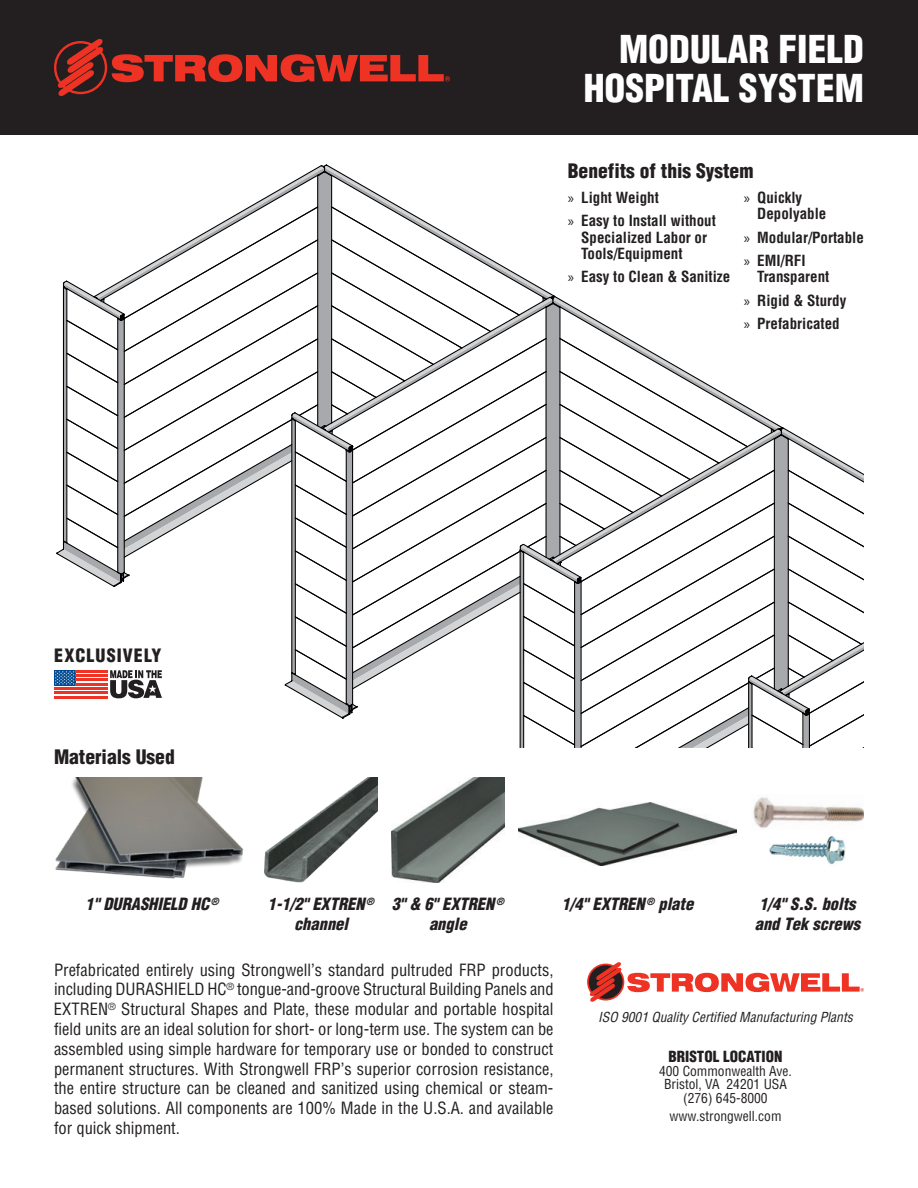
<style>
.page{position:relative;width:918px;height:1188px;background:#fff}
.page>*{position:absolute;margin:0;border:0;box-sizing:border-box;transform-origin:0 0}
.t1{font:900 condensed 37.5px/39px "Helvetica";color:#fff;text-align:right}
.t2{font:900 condensed 19.5px "Helvetica";color:#231f20}
.t3{font:900 condensed 18px "Helvetica";letter-spacing:.06em;color:#231f20}
.t4{font:condensed 16.5px/19.8px "Helvetica";color:#231f20;text-align:justify}
.t5{font:italic 900 condensed 16.5px/19.8px "Helvetica";color:#231f20;text-align:center}
.t6{font:700 condensed 15px/23.2px "Helvetica";color:#231f20}
.t7{font:900 condensed 15px "Helvetica";color:#231f20}
.t8{font:condensed 13.5px/13.5px "Helvetica";color:#231f20;text-align:center}
.t9{font:italic condensed 13.5px "Helvetica";color:#231f20}
.s1{font-family:"Myriad Pro";font-weight:400;font-stretch:normal}
</style>
<div class="page">
<div style="left:0;top:0;width:918px;height:135px;background:#231f20"></div>
<svg style="left:54px;top:39px;width:396px;height:57px"></svg>
<img style="left:55px;top:777px;width:189px;height:102px">
<img style="left:265px;top:777px;width:112px;height:106px">
<img style="left:392px;top:777px;width:112px;height:105px">
<img style="left:518px;top:802px;width:219px;height:63px">
<img style="left:770px;top:836px;width:75px;height:29px">
<img style="left:753px;top:797px;width:111px;height:31px">
<svg style="left:588px;top:962px;width:276px;height:40px"></svg>
<div style="left:54px;top:670px;width:21px;height:15px;background:#004a91"></div>
<hr style="left:54px;top:696px;width:53px;height:2px;background:#ee3224">
<hr style="left:54px;top:692px;width:53px;height:2px;background:#ee3224">
<hr style="left:54px;top:688px;width:53px;height:2px;background:#ee3224">
<svg style="left:55px;top:164px;width:809px;height:584px"></svg>
<h1 class="t1" style="left:584px;top:29px;width:282px">MODULAR FIELD<br>HOSPITAL SYSTEM</h1>
<p class="t3" style="left:54px;top:644px;width:109px">EXCLUSIVELY</p>
<p class="t2" style="left:54px;top:744px;width:122px">Materials Used</p>
<p class="t2" style="left:568px;top:158px;width:187px">Benefits of this System</p>
<p class="t6" style="left:568px;top:186px;width:150px"><span class="s1">x</span> Light Weight<br><span class="s1">x</span> Easy to Install without</p>
<p class="t6" style="left:581px;top:229px;width:127px;line-height:16.5px">Specialized Labor or<br>Tools/Equipment</p>
<p class="t6" style="left:568px;top:265px;width:164px"><span class="s1">x</span> Easy to Clean &amp; Sanitize</p>
<p class="t6" style="left:757px;top:189px;width:71px;line-height:16.5px;text-indent:-14px"><span class="s1">x</span> Quickly<br>Depolyable</p>
<p class="t6" style="left:744px;top:225px;width:122px"><span class="s1">x</span> Modular/Portable <span class="s1">x</span> EMI/RFI</p>
<p class="t6" style="left:744px;top:265px;width:104px;text-align:center">Transparent<br><span class="s1">x</span> Rigid &amp; Sturdy <span class="s1">x</span> Prefabricated</p>
<p class="t5" style="left:85px;top:894px;width:135px">1" DURASHIELD HC <sup>®</sup></p>
<p class="t5" style="left:268px;top:894px;width:108px">1-1/2" EXTREN <sup>® </sup>channel</p>
<p class="t5" style="left:392px;top:894px;width:114px">3" &amp; 6" EXTREN <sup>® </sup>angle</p>
<p class="t5" style="left:562px;top:894px;width:133px">1/4" EXTREN <sup>®</sup> plate</p>
<p class="t5" style="left:755px;top:894px;width:107px;text-align:left">1/4" S.S. bolts and Tek screws</p>
<p class="t4" style="left:54px;top:959px;width:501px">Prefabricated entirely using Strongwell’s standard pultruded FRP products, including DURASHIELD HC<sup>®</sup> tongue-and-groove Structural Building Panels and EXTREN<sup>®</sup> Structural Shapes and Plate, these modular and portable hospital field units are an ideal solution for short- or long-term use. The system can be assembled using simple hardware for temporary use or bonded to construct permanent structures. With Strongwell FRP’s superior corrosion resistance, the entire structure can be cleaned and sanitized using chemical or steam&shy;based solutions. All components are 100% Made in the U.S.A. and available for quick shipment.</p>
<p class="t9" style="left:598px;top:1009px;width:256px">ISO 9001 Quality Certified Manufacturing Plants</p>
<p class="t7" style="left:669px;top:1047px;width:115px">BRISTOL LOCATION</p>
<p class="t8" style="left:659px;top:1064px;width:134px">400 Commonwealth Ave.<br>Bristol, VA 24201 USA (276) 645-8000</p>
<p class="t8" style="left:670px;top:1109px;width:113px">www.strongwell.com</p>
</div>
